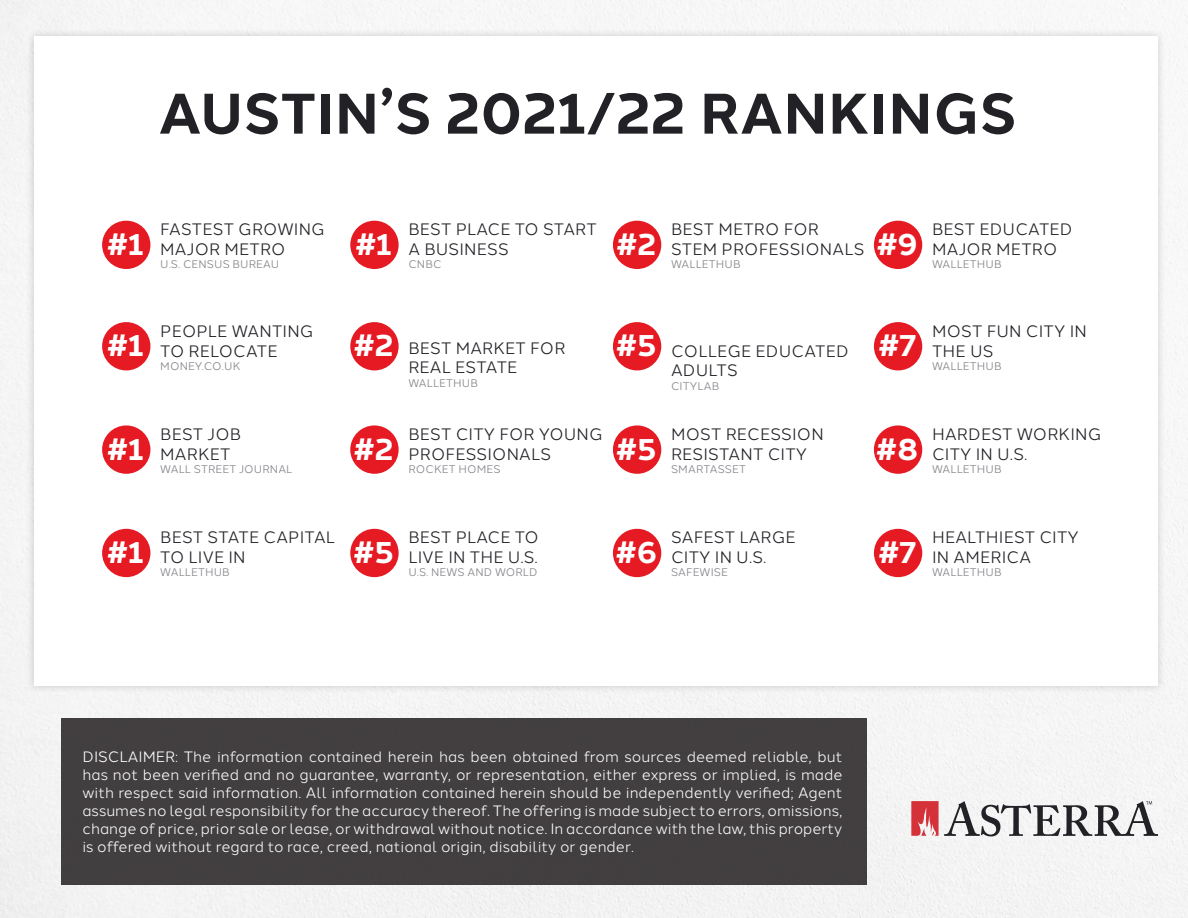
<style>
.page{position:relative;width:1188px;height:918px;background:#f4f4f4}
.page>*{position:absolute;margin:0;border:0;box-sizing:border-box;transform-origin:0 0}
.t1{font:700 57px "Halcom";letter-spacing:.01em;color:#212126}
.t2{font:700 30.9px "Halcom";color:#fff}
.t3{font:16.5px/19.8px "Halcom";letter-spacing:.01em;color:#212126}
.t4{font:15px/18px "Halcom";color:#fff;text-align:justify}
.t5{font:10.95px "Halcom";letter-spacing:.01em;color:#808186}
</style>
<div class="page">
<div style="left:26px;top:28px;width:1140px;height:666px;background:#231f20;opacity:.2"></div>
<div style="left:34px;top:36px;width:1124px;height:650px;background:#fff"></div>
<svg style="left:911px;top:801px;width:247px;height:35px"></svg>
<div style="left:61px;top:718px;width:805px;height:166px;background:#423f40"></div>
<div style="left:102px;top:221px;width:48px;height:48px;background:#e51a23;border-radius:50%"></div>
<div style="left:350px;top:221px;width:49px;height:48px;background:#e51a23;border-radius:50%"></div>
<div style="left:613px;top:221px;width:48px;height:48px;background:#e51a23;border-radius:50%"></div>
<div style="left:874px;top:221px;width:48px;height:48px;background:#e51a23;border-radius:50%"></div>
<div style="left:102px;top:322px;width:48px;height:48px;background:#e51a23;border-radius:50%"></div>
<div style="left:350px;top:322px;width:49px;height:48px;background:#e51a23;border-radius:50%"></div>
<div style="left:613px;top:322px;width:48px;height:48px;background:#e51a23;border-radius:50%"></div>
<div style="left:874px;top:322px;width:48px;height:48px;background:#e51a23;border-radius:50%"></div>
<div style="left:102px;top:425px;width:48px;height:49px;background:#e51a23;border-radius:50%"></div>
<div style="left:350px;top:425px;width:49px;height:49px;background:#e51a23;border-radius:50%"></div>
<div style="left:613px;top:425px;width:48px;height:49px;background:#e51a23;border-radius:50%"></div>
<div style="left:874px;top:425px;width:48px;height:49px;background:#e51a23;border-radius:50%"></div>
<div style="left:102px;top:529px;width:48px;height:48px;background:#e51a23;border-radius:50%"></div>
<div style="left:350px;top:529px;width:49px;height:48px;background:#e51a23;border-radius:50%"></div>
<div style="left:613px;top:529px;width:48px;height:48px;background:#e51a23;border-radius:50%"></div>
<div style="left:874px;top:529px;width:48px;height:48px;background:#e51a23;border-radius:50%"></div>
<p class="t1" style="left:159px;top:68px;width:859px">AUSTIN’S 2021/22 RANKINGS</p>
<p class="t2" style="left:107px;top:219px;width:38px">#1</p>
<p class="t3" style="left:160px;top:218px;width:166px">FASTEST GROWING<br>MAJOR METRO</p>
<p class="t5" style="left:160px;top:256px;width:120px">U.S. CENSUS BUREAU</p>
<p class="t2" style="left:107px;top:321px;width:38px">#1</p>
<p class="t3" style="left:160px;top:319px;width:155px">PEOPLE WANTING</p>
<p class="t3" style="left:160px;top:339px;width:119px">TO RELOCATE</p>
<p class="t5" style="left:160px;top:357px;width:82px">MONEY.CO.UK</p>
<p class="t2" style="left:107px;top:424px;width:38px">#1</p>
<p class="t3" style="left:160px;top:423px;width:82px">BEST JOB</p>
<p class="t3" style="left:160px;top:443px;width:72px">MARKET</p>
<p class="t5" style="left:160px;top:461px;width:134px">WALL STREET JOURNAL</p>
<p class="t2" style="left:355px;top:219px;width:38px">#1</p>
<p class="t3" style="left:408px;top:218px;width:190px">BEST PLACE TO START</p>
<p class="t3" style="left:408px;top:238px;width:102px">A BUSINESS</p>
<p class="t5" style="left:408px;top:256px;width:35px">CNBC</p>
<p class="t2" style="left:617px;top:219px;width:41px">#2</p>
<p class="t3" style="left:671px;top:218px;width:149px">BEST METRO FOR</p>
<p class="t3" style="left:671px;top:238px;width:195px">STEM PROFESSIONALS</p>
<p class="t5" style="left:671px;top:256px;width:71px">WALLETHUB</p>
<p class="t2" style="left:877px;top:219px;width:43px">#9</p>
<p class="t3" style="left:932px;top:218px;width:142px">BEST EDUCATED</p>
<p class="t3" style="left:932px;top:238px;width:127px">MAJOR METRO</p>
<p class="t5" style="left:932px;top:256px;width:71px">WALLETHUB</p>
<p class="t2" style="left:354px;top:321px;width:41px">#2</p>
<p class="t3" style="left:408px;top:336px;width:159px">BEST MARKET FOR</p>
<p class="t3" style="left:408px;top:356px;width:110px">REAL ESTATE</p>
<p class="t5" style="left:408px;top:374px;width:71px">WALLETHUB</p>
<p class="t2" style="left:354px;top:424px;width:41px">#2</p>
<p class="t3" style="left:408px;top:423px;width:196px">BEST CITY FOR YOUNG<br>PROFESSIONALS</p>
<p class="t5" style="left:408px;top:461px;width:94px">ROCKET HOMES</p>
<p class="t2" style="left:616px;top:321px;width:42px">#5</p>
<p class="t3" style="left:671px;top:339px;width:179px">COLLEGE EDUCATED</p>
<p class="t3" style="left:671px;top:359px;width:68px">ADULTS</p>
<p class="t5" style="left:671px;top:377px;width:50px">CITYLAB</p>
<p class="t2" style="left:616px;top:424px;width:42px">#5</p>
<p class="t3" style="left:671px;top:423px;width:154px">MOST RECESSION</p>
<p class="t3" style="left:671px;top:443px;width:138px">RESISTANT CITY</p>
<p class="t5" style="left:671px;top:461px;width:76px">SMARTASSET</p>
<p class="t2" style="left:879px;top:321px;width:39px">#7</p>
<p class="t3" style="left:932px;top:319px;width:156px">MOST FUN CITY IN</p>
<p class="t3" style="left:932px;top:339px;width:63px">THE US</p>
<p class="t5" style="left:932px;top:357px;width:71px">WALLETHUB</p>
<p class="t2" style="left:876px;top:424px;width:44px">#8</p>
<p class="t3" style="left:932px;top:423px;width:171px">HARDEST WORKING</p>
<p class="t3" style="left:932px;top:443px;width:97px">CITY IN U.S.</p>
<p class="t5" style="left:932px;top:461px;width:71px">WALLETHUB</p>
<p class="t2" style="left:107px;top:527px;width:38px">#1</p>
<p class="t3" style="left:160px;top:526px;width:176px">BEST STATE CAPITAL</p>
<p class="t3" style="left:160px;top:546px;width:87px">TO LIVE IN</p>
<p class="t5" style="left:160px;top:564px;width:71px">WALLETHUB</p>
<p class="t2" style="left:354px;top:527px;width:42px">#5</p>
<p class="t3" style="left:408px;top:526px;width:132px">BEST PLACE TO</p>
<p class="t3" style="left:408px;top:546px;width:131px">LIVE IN THE U.S.</p>
<p class="t5" style="left:408px;top:564px;width:131px">U.S. NEWS AND WORLD</p>
<p class="t2" style="left:616px;top:527px;width:43px">#6</p>
<p class="t3" style="left:671px;top:526px;width:126px">SAFEST LARGE</p>
<p class="t3" style="left:671px;top:546px;width:97px">CITY IN U.S.</p>
<p class="t5" style="left:671px;top:564px;width:58px">SAFEWISE</p>
<p class="t2" style="left:879px;top:527px;width:39px">#7</p>
<p class="t3" style="left:932px;top:526px;width:148px">HEALTHIEST CITY</p>
<p class="t3" style="left:932px;top:546px;width:101px">IN AMERICA</p>
<p class="t5" style="left:932px;top:564px;width:71px">WALLETHUB</p>
<p class="t4" style="left:82px;top:747px;width:762px">DISCLAIMER: The information contained herein has been obtained from sources deemed reliable, but has not been verified and no guarantee, warranty, or representation, either express or implied, is made with respect said information. All information contained herein should be independently verified; Agent assumes no legal responsibility for the accuracy thereof. The offering is made subject to errors, omissions, change of price, prior sale or lease, or withdrawal without notice. In accordance with the law, this property is offered without regard to race, creed, national origin, disability or gender.</p>
</div>
